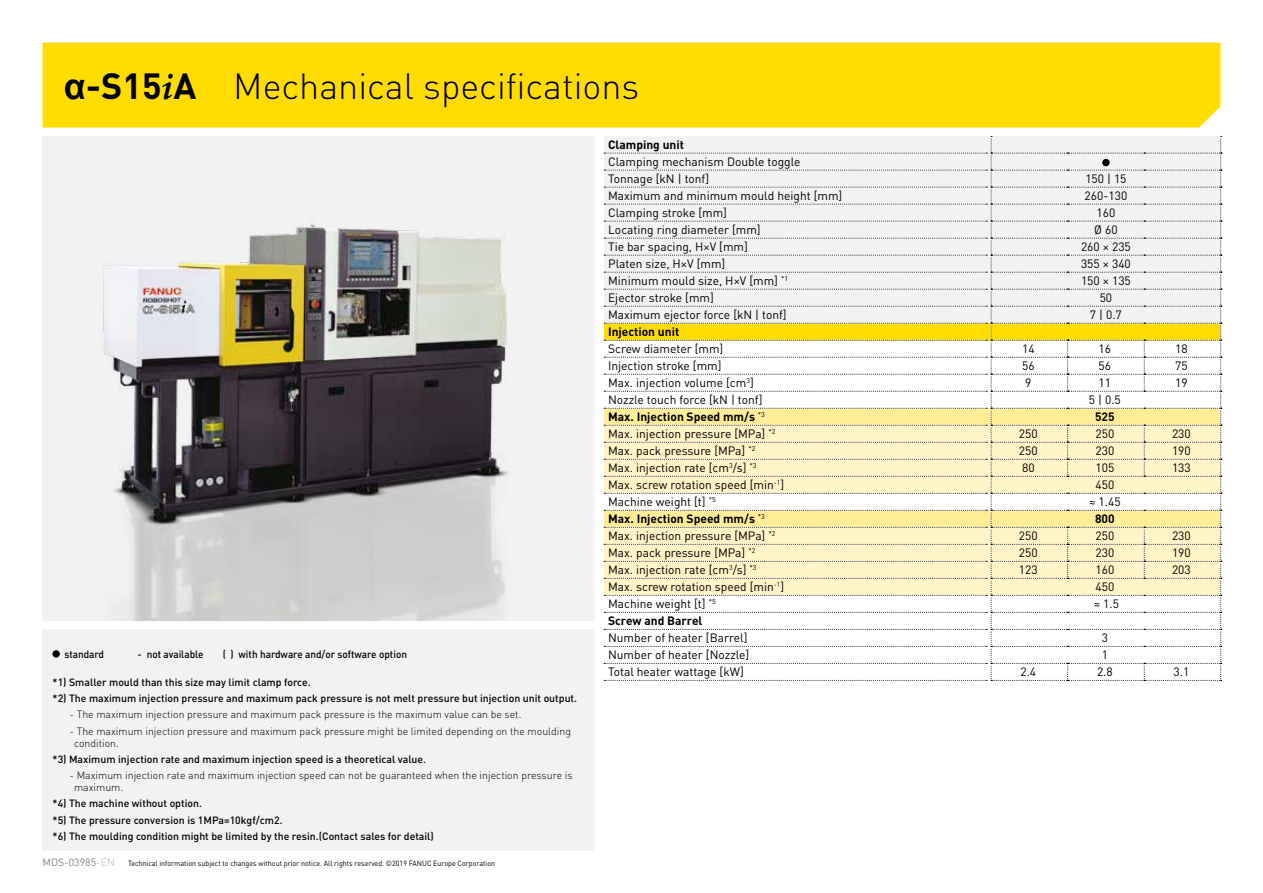
<style>
.page{position:relative;width:1263px;height:893px;background:#fff}
.page>*{position:absolute;margin:0;border:0;box-sizing:border-box;transform-origin:0 0}
.t1{font:300 36px "DIN Pro";color:#000}
.t2{font:12px/17px "DIN Pro";color:#000}
.t3{font:700 12px "DIN Pro";color:#000}
.t4{font:500 10.5px/16.2px "DIN Pro";color:#000}
.t5{font:300 10.5px/12px "DIN Pro";color:#000}
.t6{font:500 10.5px "DIN Pro";color:#000;scale:.95 1}
.t7{font:10.5px "DIN Pro";color:#868786}
.t8{font:7.5px "DIN Pro";color:#000;scale:.95 1}
.s1{font-family:"Arial";font-weight:700}
.s2{font-weight:700}
.s3{font-family:"Palatino Linotype";font-weight:700;font-style:italic}
.s4{font-weight:300;color:#b7b8b9}
</style>
<div class="page">
<div style="left:43px;top:136px;width:552px;height:485px;background:#f2f2f2"></div>
<div style="left:43px;top:629px;width:552px;height:221px;background:#f2f2f2"></div>
<div style="left:43px;top:43px;width:1177px;height:85px;background:#fd0"></div>
<img style="left:103px;top:224px;width:405px;height:397px">
<svg style="left:604px;top:136px;width:618px;height:545px"></svg>
<svg style="left:53px;top:651px;width:6px;height:6px"></svg>
<div style="left:53px;top:650px;width:7px;height:7px;border:1px solid #000;border-radius:50%"></div>
<h1 class="t1" style="left:64px;top:63px;width:577px"><span class="s1">α</span><span class="s2">-S15</span><span class="s3">i</span><span class="s2">A</span> Mechanical specifications</h1>
<p class="t6" style="left:64px;top:647px;width:43px">standard</p>
<p class="t6" style="left:138px;top:647px;width:71px">- not available</p>
<p class="t6" style="left:223px;top:647px;width:196px">( ) with hardware and/or software option</p>
<p class="t4" style="left:53px;top:674px;width:526px">*1) Smaller mould than this size may limit clamp force.<br>*2) The maximum injection pressure and maximum pack pressure is not melt pressure but injection unit output.</p>
<p class="t5" style="left:70px;top:708px;width:453px">- The maximum injection pressure and maximum pack pressure is the maximum value can be set.</p>
<p class="t5" style="left:74px;top:725px;width:498px;text-indent:-4px">- The maximum injection pressure and maximum pack pressure might be limited depending on the moulding condition.</p>
<p class="t4" style="left:53px;top:751px;width:375px">*3) Maximum injection rate and maximum injection speed is a theoretical value.</p>
<p class="t5" style="left:74px;top:769px;width:500px;text-indent:-4px">- Maximum injection rate and maximum injection speed can not be guaranteed when the injection pressure is maximum.</p>
<p class="t4" style="left:53px;top:795px;width:383px">*4) The machine without option.<br>*5) The pressure conversion is 1MPa=10kgf/cm2.<br>*6) The moulding condition might be limited by the resin.(Contact sales for detail)</p>
<p class="t7" style="left:43px;top:855px;width:74px">MDS-03985<span class="s4">-EN</span></p>
<p class="t8" style="left:128px;top:859px;width:388px">Technical information subject to changes without prior notice. All rights reserved. ©2019 FANUC Europe Corporation</p>
<p class="t3" style="left:608px;top:137px;width:77px">Clamping unit</p>
<p class="t2" style="left:608px;top:153px;width:236px">Clamping mechanism Double toggle<br>Tonnage [kN | tonf]<br>Maximum and minimum mould height [mm]<br>Clamping stroke [mm]<br>Locating ring diameter [mm]<br>Tie bar spacing, H×V [mm]<br>Platen size, H×V [mm]<br>Minimum mould size, H×V [mm] <sup>*1<br></sup>Ejector stroke [mm]<br>Maximum ejector force [kN | tonf]</p>
<p class="t3" style="left:608px;top:324px;width:73px">Injection unit</p>
<p class="t2" style="left:608px;top:340px;width:178px">Screw diameter [mm]<br>Injection stroke [mm]<br>Max. injection volume [cm<sup>3</sup>]<br>Nozzle touch force [kN | tonf]<br><span class="s2">Max. Injection Speed mm/s</span> <sup>*3<br></sup>Max. injection pressure [MPa] <sup>*2<br></sup>Max. pack pressure [MPa] <sup>*2<br></sup>Max. injection rate [cm<sup>3</sup>/s] <sup>*3<br></sup>Max. screw rotation speed [min<sup>-1</sup>]<br>Machine weight [t] <sup>*5<br></sup><span class="s2">Max. Injection Speed mm/s</span> <sup>*3<br></sup>Max. injection pressure [MPa] <sup>*2<br></sup>Max. pack pressure [MPa] <sup>*2<br></sup>Max. injection rate [cm<sup>3</sup>/s] <sup>*3<br></sup>Max. screw rotation speed [min<sup>-1</sup>]<br>Machine weight [t] <sup>*5<br></sup><span class="s2">Screw and Barrel</span></p>
<p class="t2" style="left:608px;top:629px;width:143px">Number of heater [Barrel]<br>Number of heater [Nozzle]<br>Total heater wattage [kW]</p>
<p class="t2" style="left:1081px;top:170px;width:51px;text-align:center">150 | 15<br>260-130<br>160<br>Ø 60<br>260 × 235<br>355 × 340<br>150 × 135<br>50<br>7 | 0.7</p>
<p class="t2" style="left:1022px;top:340px;width:14px">14</p>
<p class="t2" style="left:1098px;top:340px;width:14px">16</p>
<p class="t2" style="left:1175px;top:340px;width:14px">18</p>
<p class="t2" style="left:1022px;top:357px;width:14px">56</p>
<p class="t2" style="left:1098px;top:357px;width:14px">56</p>
<p class="t2" style="left:1175px;top:357px;width:14px">75</p>
<p class="t2" style="left:1025px;top:374px;width:8px">9</p>
<p class="t2" style="left:1098px;top:374px;width:14px">11</p>
<p class="t2" style="left:1175px;top:374px;width:14px">19</p>
<p class="t2" style="left:1089px;top:391px;width:33px">5 | 0.5</p>
<p class="t3" style="left:1095px;top:409px;width:21px">525</p>
<p class="t2" style="left:1019px;top:425px;width:20px">250</p>
<p class="t2" style="left:1095px;top:425px;width:20px">250</p>
<p class="t2" style="left:1172px;top:425px;width:20px">230</p>
<p class="t2" style="left:1019px;top:442px;width:20px">250</p>
<p class="t2" style="left:1095px;top:442px;width:20px">230</p>
<p class="t2" style="left:1172px;top:442px;width:20px">190</p>
<p class="t2" style="left:1022px;top:459px;width:14px">80</p>
<p class="t2" style="left:1095px;top:459px;width:20px">105</p>
<p class="t2" style="left:1172px;top:459px;width:20px">133</p>
<p class="t2" style="left:1089px;top:476px;width:33px;text-align:center">450<br>≈ 1.45</p>
<p class="t3" style="left:1095px;top:511px;width:21px">800</p>
<p class="t2" style="left:1019px;top:527px;width:20px">250</p>
<p class="t2" style="left:1095px;top:527px;width:20px">250</p>
<p class="t2" style="left:1172px;top:527px;width:20px">230</p>
<p class="t2" style="left:1019px;top:544px;width:20px">250</p>
<p class="t2" style="left:1095px;top:544px;width:20px">230</p>
<p class="t2" style="left:1172px;top:544px;width:20px">190</p>
<p class="t2" style="left:1019px;top:561px;width:20px">123</p>
<p class="t2" style="left:1095px;top:561px;width:20px">160</p>
<p class="t2" style="left:1172px;top:561px;width:20px">203</p>
<p class="t2" style="left:1094px;top:578px;width:27px">450 ≈ 1.5</p>
<p class="t2" style="left:1102px;top:629px;width:8px">3<br>1</p>
<p class="t2" style="left:1020px;top:663px;width:17px">2.4</p>
<p class="t2" style="left:1097px;top:663px;width:17px">2.8</p>
<p class="t2" style="left:1173px;top:663px;width:17px">3.1</p>
</div>
